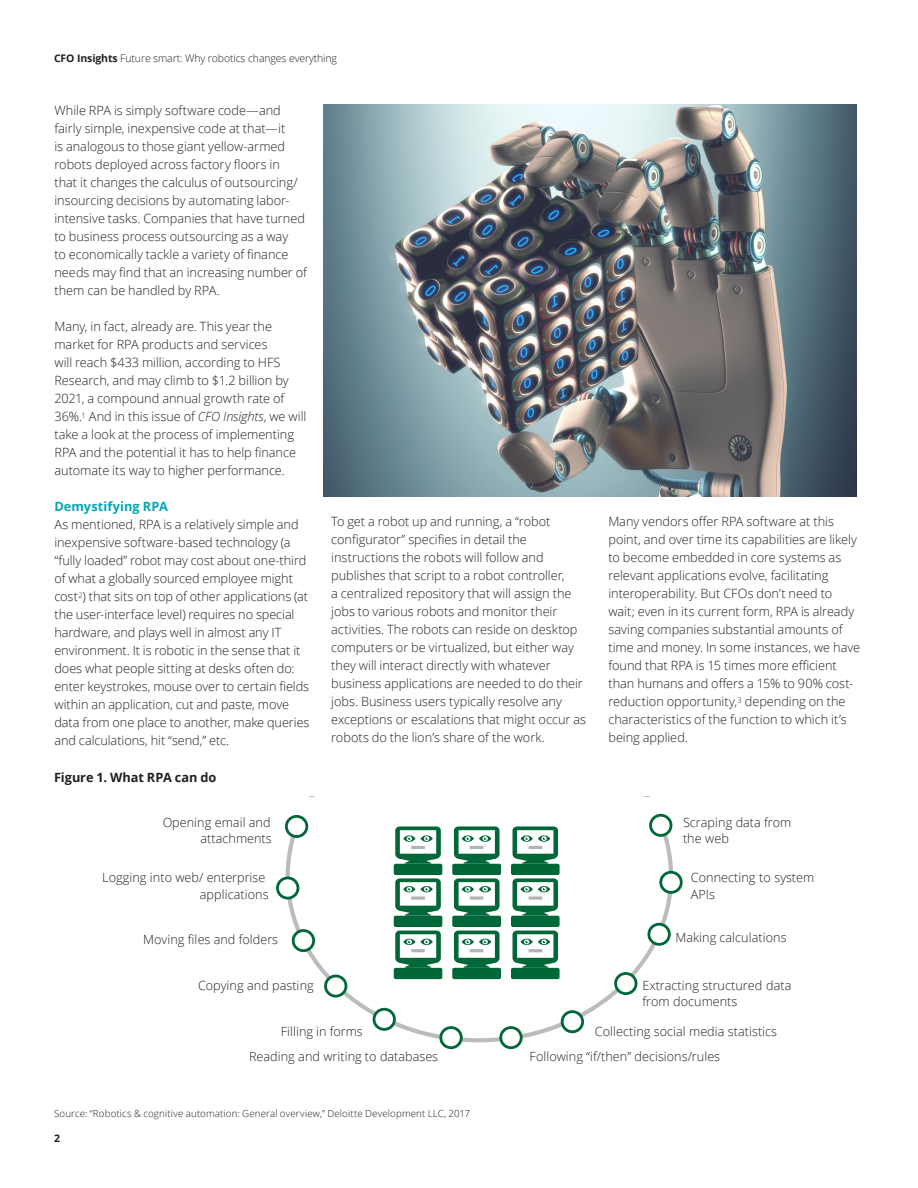
<style>
.page{position:relative;width:918px;height:1188px;background:#fff}
.page>*{position:absolute;margin:0;border:0;box-sizing:border-box;transform-origin:0 0}
.Body_copy__8_5_12pt{font:300 12.75px/18px "Open Sans";letter-spacing:-.005em;color:#231f20}
.Body_copy__8_5_12pt-2{font:700 12.75px "Open Sans";letter-spacing:-.005em;color:#231f20}
.Body_copy__8_5_12pt-3{font:700 12.75px "Open Sans";letter-spacing:.005em;color:#00a6b9}
.t1{font:300 12.6px/16.8px "Open Sans";color:#231f20}
.Brochure_title__foli{font:300 10.5px "Open Sans";letter-spacing:-.01em;color:#231f20}
.Brochure_title___Lef{font:700 10.5px "Open Sans";color:#231f20}
.Number_list_level_1{font:300 9.75px "Open Sans";letter-spacing:.015em;color:#231f20}
.s1{font-weight:700}
.s2{font-style:italic}
</style>
<div class="page">
<svg style="left:286px;top:821px;width:387px;height:221px"></svg>
<div style="left:394px;top:864px;width:48px;height:11px;background:#006838;border-radius:2px"></div>
<div style="left:452px;top:864px;width:49px;height:11px;background:#006838;border-radius:2px"></div>
<div style="left:511px;top:864px;width:49px;height:11px;background:#006838;border-radius:2px"></div>
<div style="left:394px;top:916px;width:48px;height:11px;background:#006838;border-radius:2px"></div>
<div style="left:452px;top:916px;width:49px;height:11px;background:#006838;border-radius:2px"></div>
<div style="left:511px;top:916px;width:49px;height:11px;background:#006838;border-radius:2px"></div>
<div style="left:394px;top:968px;width:48px;height:11px;background:#006838;border-radius:2px"></div>
<div style="left:452px;top:968px;width:49px;height:11px;background:#006838;border-radius:2px"></div>
<div style="left:511px;top:968px;width:49px;height:11px;background:#006838;border-radius:2px"></div>
<svg style="left:395px;top:826px;width:46px;height:38px"></svg>
<hr style="left:411px;top:846px;width:14px;height:3px;background:#b2b3b7">
<svg style="left:454px;top:826px;width:46px;height:38px"></svg>
<svg style="left:513px;top:826px;width:45px;height:38px"></svg>
<svg style="left:395px;top:878px;width:46px;height:38px"></svg>
<svg style="left:411px;top:896px;width:14px;height:4px"></svg>
<svg style="left:454px;top:878px;width:46px;height:38px"></svg>
<svg style="left:470px;top:896px;width:13px;height:4px"></svg>
<svg style="left:513px;top:878px;width:45px;height:38px"></svg>
<svg style="left:529px;top:896px;width:13px;height:4px"></svg>
<svg style="left:395px;top:931px;width:46px;height:37px"></svg>
<hr style="left:411px;top:949px;width:14px;height:3px;background:#b2b3b7">
<svg style="left:454px;top:931px;width:46px;height:37px"></svg>
<svg style="left:513px;top:931px;width:45px;height:37px"></svg>
<div style="left:286px;top:816px;width:21px;height:21px;background:#fff;border-radius:50%"></div>
<div style="left:285px;top:815px;width:23px;height:23px;border:3px solid #006838;border-radius:50%"></div>
<div style="left:277px;top:878px;width:21px;height:20px;background:#fff;border-radius:50%"></div>
<div style="left:276px;top:877px;width:23px;height:23px;border:3px solid #006838;border-radius:50%"></div>
<div style="left:293px;top:931px;width:21px;height:20px;background:#fff;border-radius:50%"></div>
<div style="left:292px;top:929px;width:23px;height:23px;border:3px solid #006838;border-radius:50%"></div>
<div style="left:326px;top:976px;width:20px;height:20px;background:#fff;border-radius:50%"></div>
<div style="left:324px;top:975px;width:23px;height:23px;border:3px solid #006838;border-radius:50%"></div>
<div style="left:374px;top:1009px;width:20px;height:20px;background:#fff;border-radius:50%"></div>
<div style="left:373px;top:1008px;width:23px;height:23px;border:3px solid #006838;border-radius:50%"></div>
<div style="left:441px;top:1028px;width:20px;height:20px;background:#fff;border-radius:50%"></div>
<div style="left:439px;top:1026px;width:24px;height:23px;border:3px solid #006838;border-radius:50%"></div>
<div style="left:501px;top:1028px;width:20px;height:20px;background:#fff;border-radius:50%"></div>
<div style="left:499px;top:1026px;width:24px;height:23px;border:3px solid #006838;border-radius:50%"></div>
<div style="left:562px;top:1012px;width:21px;height:20px;background:#fff;border-radius:50%"></div>
<div style="left:561px;top:1010px;width:23px;height:23px;border:3px solid #006838;border-radius:50%"></div>
<div style="left:616px;top:973px;width:20px;height:21px;background:#fff;border-radius:50%"></div>
<div style="left:614px;top:972px;width:23px;height:23px;border:3px solid #006838;border-radius:50%"></div>
<div style="left:649px;top:924px;width:20px;height:20px;background:#fff;border-radius:50%"></div>
<div style="left:647px;top:923px;width:24px;height:23px;border:3px solid #006838;border-radius:50%"></div>
<div style="left:661px;top:872px;width:20px;height:20px;background:#fff;border-radius:50%"></div>
<div style="left:659px;top:871px;width:24px;height:23px;border:3px solid #006838;border-radius:50%"></div>
<div style="left:651px;top:815px;width:20px;height:20px;background:#fff;border-radius:50%"></div>
<div style="left:649px;top:814px;width:23px;height:23px;border:3px solid #006838;border-radius:50%"></div>
<img style="left:324px;top:105px;width:533px;height:391px">
<p class="Brochure_title__foli" style="left:54px;top:51px;width:285px"><span class="s1">CFO Insights</span> Future smart: Why robotics changes everything</p>
<p class="Body_copy__8_5_12pt" style="left:54px;top:101px;width:254px">While RPA is simply software code—and fairly simple, inexpensive code at that—it<br>is analogous to those giant yellow-armed robots deployed across factory floors in<br>that it changes the calculus of outsourcing/ insourcing decisions by automating labor&shy;intensive tasks. Companies that have turned to business process outsourcing as a way<br>to economically tackle a variety of finance needs may find that an increasing number of them can be handled by RPA.</p>
<p class="Body_copy__8_5_12pt" style="left:54px;top:317px;width:253px">Many, in fact, already are. This year the market for RPA products and services<br>will reach $433 million, according to HFS Research, and may climb to $1.2 billion by 2021, a compound annual growth rate of 36%.<sup>1</sup> And in this issue of <span class="s2">CFO Insights</span>, we will take a look at the process of implementing RPA and the potential it has to help finance automate its way to higher performance.</p>
<p class="Body_copy__8_5_12pt-3" style="left:54px;top:497px;width:115px">Demystifying RPA</p>
<p class="Body_copy__8_5_12pt" style="left:54px;top:515px;width:257px">As mentioned, RPA is a relatively simple and inexpensive software-based technology (a “fully loaded” robot may cost about one-third of what a globally sourced employee might cost<sup>2</sup>) that sits on top of other applications (at the user-interface level) requires no special hardware, and plays well in almost any IT environment. It is robotic in the sense that it does what people sitting at desks often do: enter keystrokes, mouse over to certain fields within an application, cut and paste, move data from one place to another, make queries and calculations, hit “send,” etc.</p>
<p class="Body_copy__8_5_12pt-2" style="left:54px;top:769px;width:164px">Figure 1. What RPA can do</p>
<p class="Body_copy__8_5_12pt" style="left:331px;top:512px;width:256px">To get a robot up and running, a “robot configurator” specifies in detail the instructions the robots will follow and publishes that script to a robot controller,<br>a centralized repository that will assign the jobs to various robots and monitor their activities. The robots can reside on desktop computers or be virtualized, but either way they will interact directly with whatever business applications are needed to do their jobs. Business users typically resolve any exceptions or escalations that might occur as robots do the lion’s share of the work.</p>
<p class="Body_copy__8_5_12pt" style="left:608px;top:512px;width:253px">Many vendors offer RPA software at this point, and over time its capabilities are likely to become embedded in core systems as relevant applications evolve, facilitating interoperability. But CFOs don’t need to wait; even in its current form, RPA is already saving companies substantial amounts of time and money. In some instances, we have found that RPA is 15 times more efficient than humans and offers a 15% to 90% cost&shy;reduction opportunity,<sup>3</sup> depending on the characteristics of the function to which it’s being applied.</p>
<p class="t1" style="left:163px;top:813px;width:111px;text-align:right">Opening email and attachments</p>
<p class="t1" style="left:102px;top:869px;width:168px;text-align:right">Logging into web/ enterprise applications</p>
<p class="t1" style="left:143px;top:930px;width:136px">Moving files and folders</p>
<p class="t1" style="left:198px;top:976px;width:117px">Copying and pasting</p>
<p class="t1" style="left:249px;top:1018px;width:191px;line-height:25.7px;text-indent:32px">Filling in forms<br>Reading and writing to databases</p>
<p class="Number_list_level_1" style="left:54px;top:1106px;width:418px">Source: “Robotics &amp; cognitive automation: General overview,” Deloitte Development LLC, 2017</p>
<p class="Brochure_title___Lef" style="left:54px;top:1131px;width:7px">2</p>
<p class="t1" style="left:683px;top:813px;width:110px">Scraping data from the web</p>
<p class="t1" style="left:691px;top:869px;width:125px">Connecting to system<br>APIs</p>
<p class="t1" style="left:676px;top:928px;width:113px">Making calculations</p>
<p class="t1" style="left:643px;top:976px;width:150px">Extracting structured data from documents</p>
<p class="t1" style="left:530px;top:1018px;width:249px;line-height:25.7px;text-indent:65px">Collecting social media statistics<br>Following “if/then” decisions/rules</p>
</div>
